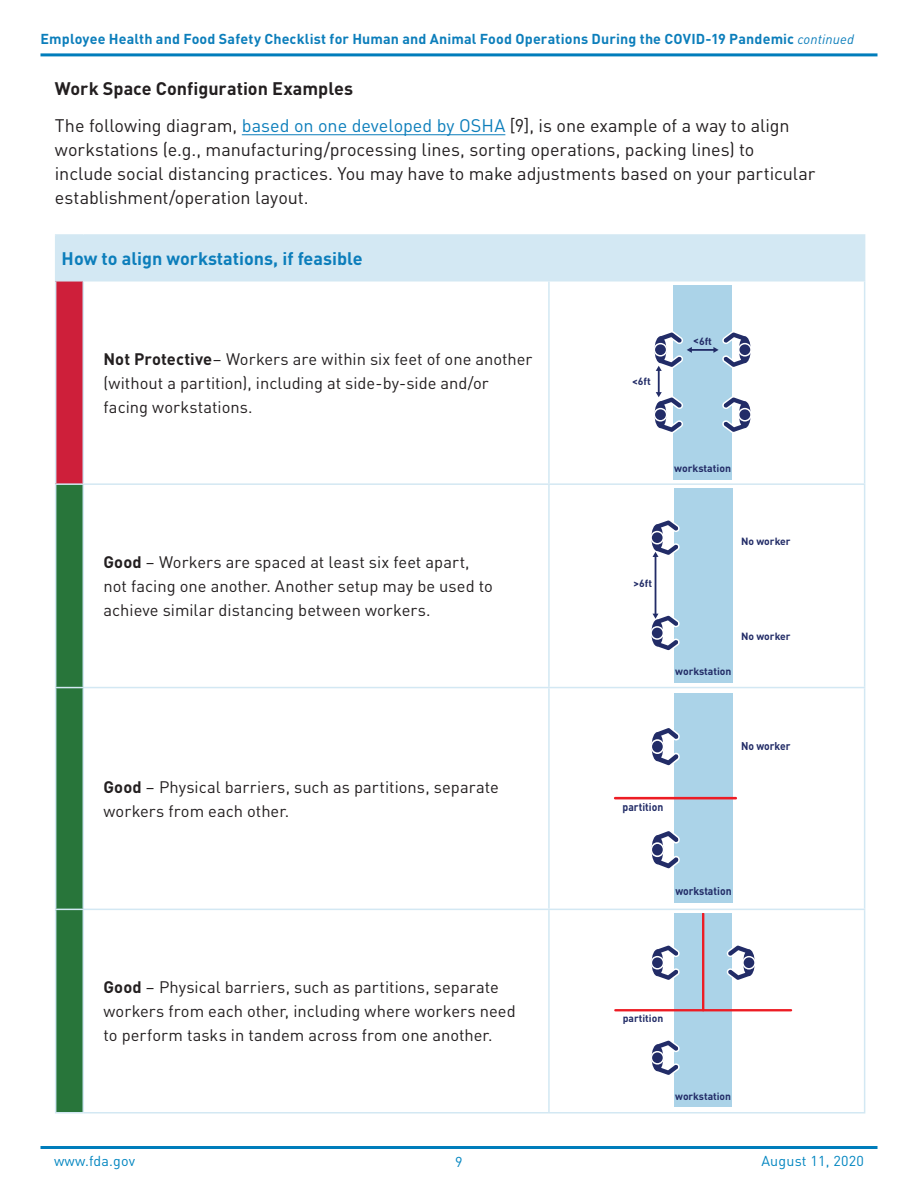
<style>
.page{position:relative;width:918px;height:1188px;background:#fff}
.page>*{position:absolute;margin:0;border:0;box-sizing:border-box;transform-origin:0 0}
.Body{font:18px/24px "DIN Pro";letter-spacing:-.005em;color:#231f20}
.TableHeader{font:700 18px "DIN Pro";color:#0c7ebb}
.H1_Black{font:700 18px "DIN Pro";color:#231f20}
.Table_ListText{font:16.5px/24px "DIN Pro";color:#231f20}
.t1{font:700 14.25px "DIN Pro";letter-spacing:.01em;color:#0c7ebb}
.t2{font:14.25px "DIN Pro";letter-spacing:.015em;color:#0085c0}
.t3{font:700 11.25px "DIN Pro";color:#222c67;scale:.93 1}
.t4{font:700 10.35px "DIN Pro";color:#222c67}
.s1{font-weight:400;font-style:italic;font-size:13.5px}
.s2{color:#0c7ebb}
.s3{font-weight:700}
</style>
<div class="page">
<hr style="left:40px;top:1146px;width:838px;height:3px;background:#007dbb">
<hr style="left:40px;top:53px;width:838px;height:3px;background:#007dbb">
<hr style="left:242px;top:134px;width:263px;height:1px;background:#0c7ebb">
<div style="left:56px;top:235px;width:809px;height:46px;background:#d3e8f3"></div>
<div style="left:56px;top:281px;width:27px;height:203px;background:#ce1f3a"></div>
<div style="left:56px;top:909px;width:27px;height:204px;background:#28753a"></div>
<hr style="left:55px;top:234px;width:28px;height:2px;background:#d3e8f3">
<hr style="left:55px;top:236px;width:1px;height:44px;background:#d3e8f3">
<hr style="left:83px;top:234px;width:466px;height:2px;background:#d3e8f3">
<hr style="left:549px;top:234px;width:316px;height:2px;background:#d3e8f3">
<hr style="left:55px;top:280px;width:28px;height:2px;background:#d3e8f3">
<hr style="left:55px;top:282px;width:1px;height:201px;background:#d3e8f3">
<hr style="left:83px;top:280px;width:466px;height:2px;background:#d3e8f3">
<hr style="left:83px;top:282px;width:1px;height:201px;background:#d3e8f3">
<hr style="left:549px;top:280px;width:316px;height:2px;background:#d3e8f3">
<hr style="left:548px;top:282px;width:2px;height:201px;background:#d3e8f3">
<hr style="left:864px;top:282px;width:1px;height:201px;background:#d3e8f3">
<hr style="left:83px;top:483px;width:466px;height:2px;background:#d3e8f3">
<hr style="left:549px;top:483px;width:316px;height:2px;background:#d3e8f3">
<hr style="left:548px;top:485px;width:2px;height:202px;background:#d3e8f3">
<hr style="left:864px;top:485px;width:1px;height:202px;background:#d3e8f3">
<hr style="left:83px;top:687px;width:466px;height:1px;background:#d3e8f3">
<hr style="left:549px;top:687px;width:316px;height:1px;background:#d3e8f3">
<hr style="left:548px;top:688px;width:2px;height:221px;background:#d3e8f3">
<hr style="left:864px;top:688px;width:1px;height:221px;background:#d3e8f3">
<hr style="left:83px;top:909px;width:466px;height:1px;background:#d3e8f3">
<hr style="left:549px;top:909px;width:316px;height:1px;background:#d3e8f3">
<hr style="left:548px;top:910px;width:2px;height:202px;background:#d3e8f3">
<hr style="left:864px;top:910px;width:1px;height:202px;background:#d3e8f3">
<hr style="left:83px;top:1112px;width:466px;height:2px;background:#d3e8f3">
<hr style="left:549px;top:1112px;width:316px;height:2px;background:#d3e8f3">
<hr style="left:55px;top:483px;width:28px;height:2px;background:#d3e8f3">
<hr style="left:83px;top:485px;width:1px;height:202px;background:#d3e8f3">
<hr style="left:83px;top:688px;width:1px;height:221px;background:#d3e8f3">
<svg style="left:55px;top:484px;width:28px;height:426px;background:#357e48"></svg>
<hr style="left:55px;top:910px;width:1px;height:202px;background:#d3e8f3">
<hr style="left:83px;top:910px;width:1px;height:202px;background:#d3e8f3">
<hr style="left:55px;top:1112px;width:28px;height:2px;background:#d3e8f3">
<div style="left:673px;top:285px;width:59px;height:194px;background:#abd3e8"></div>
<svg style="left:722px;top:396px;width:29px;height:37px"></svg>
<hr style="left:658px;top:370px;width:2px;height:23px;background:#222c67">
<svg style="left:654px;top:392px;width:29px;height:41px"></svg>
<hr style="left:691px;top:349px;width:23px;height:2px;background:#222c67">
<svg style="left:713px;top:331px;width:38px;height:37px"></svg>
<svg style="left:654px;top:331px;width:38px;height:40px"></svg>
<div style="left:674px;top:488px;width:59px;height:194px;background:#abd3e8"></div>
<hr style="left:655px;top:556px;width:1px;height:59px;background:#222c67">
<svg style="left:651px;top:520px;width:29px;height:37px"></svg>
<svg style="left:651px;top:614px;width:29px;height:37px"></svg>
<div style="left:674px;top:693px;width:59px;height:210px;background:#abd3e8"></div>
<svg style="left:651px;top:728px;width:29px;height:38px"></svg>
<svg style="left:651px;top:831px;width:29px;height:38px"></svg>
<hr style="left:615px;top:797px;width:121px;height:2px;background:#ed1c24">
<div style="left:674px;top:914px;width:58px;height:193px;background:#abd3e8"></div>
<svg style="left:651px;top:945px;width:29px;height:35px"></svg>
<svg style="left:651px;top:1040px;width:29px;height:35px"></svg>
<hr style="left:615px;top:1009px;width:176px;height:2px;background:#ed1c24">
<svg style="left:727px;top:945px;width:28px;height:35px"></svg>
<hr style="left:702px;top:914px;width:2px;height:96px;background:#ed1c24">
<p class="t1" style="left:40px;top:28px;width:815px">Employee Health and Food Safety Checklist for Human and Animal Food Operations During the COVID-19 Pandemic <span class="s1">continued</span></p>
<p class="H1_Black" style="left:55px;top:74px;width:300px">Work Space Configuration Examples</p>
<p class="Body" style="left:55px;top:113px;width:762px">The following diagram, <span class="s2">based on one developed by OSHA</span> [9], is one example of a way to align workstations (e.g., manufacturing/processing lines, sorting operations, packing lines) to include social distancing practices. You may have to make adjustments based on your particular establishment/operation layout.</p>
<p class="TableHeader" style="left:62px;top:244px;width:302px">How to align workstations, if feasible</p>
<p class="Table_ListText" style="left:104px;top:346px;width:431px"><span class="s3">Not Protective</span>– Workers are within six feet of one another (without a partition), including at side-by-side and/or facing workstations.</p>
<p class="Table_ListText" style="left:104px;top:549px;width:391px"><span class="s3">Good</span> – Workers are spaced at least six feet apart, not facing one another. Another setup may be used to achieve similar distancing between workers.</p>
<p class="Table_ListText" style="left:104px;top:774px;width:397px"><span class="s3">Good</span> – Physical barriers, such as partitions, separate workers from each other.</p>
<p class="Table_ListText" style="left:104px;top:974px;width:414px"><span class="s3">Good</span> – Physical barriers, such as partitions, separate workers from each other, including where workers need to perform tasks in tandem across from one another.</p>
<p class="t4" style="left:632px;top:374px;width:20px">&lt;6ft</p>
<p class="t4" style="left:693px;top:333px;width:20px">&lt;6ft</p>
<p class="t4" style="left:674px;top:460px;width:58px">workstation</p>
<p class="t4" style="left:633px;top:576px;width:20px">&gt;6ft</p>
<p class="t4" style="left:741px;top:533px;width:51px">No worker</p>
<p class="t4" style="left:741px;top:628px;width:51px">No worker</p>
<p class="t4" style="left:675px;top:663px;width:58px">workstation</p>
<p class="t3" style="left:623px;top:798px;width:45px">partition</p>
<p class="t3" style="left:741px;top:737px;width:55px">No worker</p>
<p class="t3" style="left:675px;top:883px;width:62px">workstation</p>
<p class="t4" style="left:623px;top:1010px;width:42px">partition</p>
<p class="t4" style="left:675px;top:1088px;width:57px">workstation</p>
<p class="t2" style="left:54px;top:1150px;width:83px">www.fda.gov</p>
<p class="t2" style="left:455px;top:1151px;width:9px">9</p>
<p class="t2" style="left:761px;top:1150px;width:104px">August 11, 2020</p>
</div>
